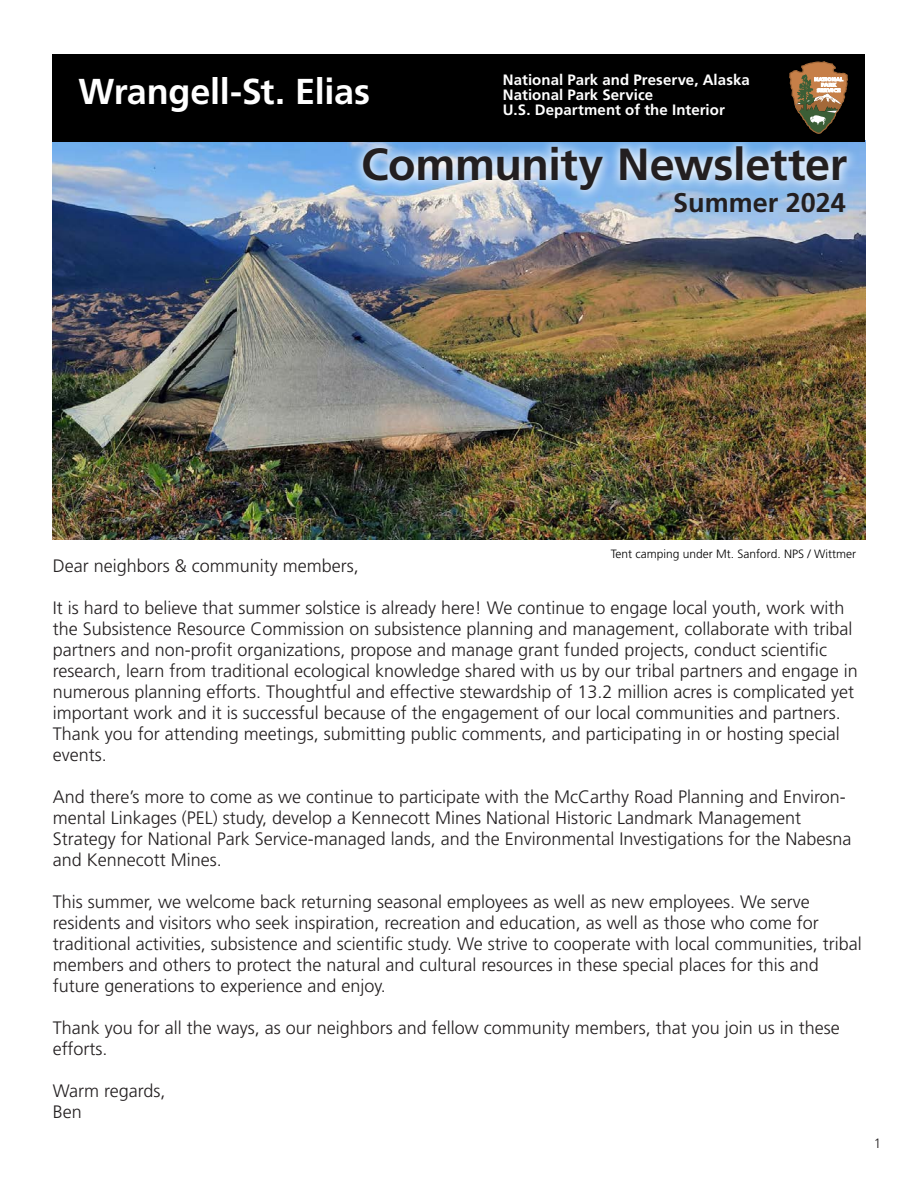
<style>
.page{position:relative;width:918px;height:1188px;background:#fff}
.page>*{position:absolute;margin:0;border:0;box-sizing:border-box;transform-origin:0 0}
.t1{font:700 45px "Frutiger LT Std";letter-spacing:-.01em;color:#231f20}
.t2{font:700 36px "Frutiger LT Std";letter-spacing:-.01em;color:#fff}
.t3{font:700 27px "Frutiger LT Std";color:#231f20}
.t4{font:300 18px/21px "Frutiger LT Std";color:#231f20}
.t5{font:700 15px/15px "Frutiger LT Std";letter-spacing:.005em;color:#fff}
.t6{font:300 13.5px "Frutiger LT Std";color:#231f20}
.t7{font:300 12px "Frutiger LT Std";color:#000}
</style>
<div class="page">
<img style="left:53px;top:141px;width:812px;height:399px">
<div style="left:351px;top:135px;width:508px;height:67px;background:#fff;opacity:.9"></div>
<div style="left:53px;top:54px;width:812px;height:87px;background:#000"></div>
<svg style="left:789px;top:61px;width:59px;height:73px"></svg>
<p class="t2" style="left:79px;top:71px;width:293px">Wrangell-St. Elias</p>
<p class="t5" style="left:503px;top:73px;width:248px">National Park and Preserve, Alaska<br>National Park Service<br>U.S. Department of the Interior</p>
<h1 class="t1" style="left:361px;top:138px;width:488px">Community Newsletter</h1>
<h1 class="t3" style="left:673px;top:186px;width:174px">Summer 2024</h1>
<p class="t7" style="left:611px;top:547px;width:247px">Tent camping under Mt. Sanford. NPS / Wittmer</p>
<p class="t4" style="left:53px;top:556px;width:308px">Dear neighbors &amp; community members,</p>
<p class="t4" style="left:53px;top:598px;width:807px">It is hard to believe that summer solstice is already here! We continue to engage local youth, work with the Subsistence Resource Commission on subsistence planning and management, collaborate with tribal partners and non-proft organizations, propose and manage grant funded projects, conduct scientifc research, learn from traditional ecological knowledge shared with us by our tribal partners and engage in numerous planning efforts. Thoughtful and effective stewardship of 13.2 million acres is complicated yet important work and it is successful because of the engagement of our local communities and partners.<br>Thank you for attending meetings, submitting public comments, and participating in or hosting special events.</p>
<p class="t4" style="left:53px;top:787px;width:800px">And there’s more to come as we continue to participate with the McCarthy Road Planning and Environ&shy;mental Linkages (PEL) study, develop a Kennecott Mines National Historic Landmark Management Strategy for National Park Service-managed lands, and the Environmental Investigations for the Nabesna and Kennecott Mines.</p>
<p class="t4" style="left:53px;top:892px;width:811px">This summer, we welcome back returning seasonal employees as well as new employees. We serve residents and visitors who seek inspiration, recreation and education, as well as those who come for traditional activities, subsistence and scientifc study. We strive to cooperate with local communities, tribal members and others to protect the natural and cultural resources in these special places for this and future generations to experience and enjoy.</p>
<p class="t4" style="left:53px;top:1018px;width:789px">Thank you for all the ways, as our neighbors and fellow community members, that you join us in these efforts.</p>
<p class="t4" style="left:53px;top:1081px;width:114px">Warm regards,<br>Ben</p>
<p class="t6" style="left:874px;top:1135px;width:9px">1</p>
</div>
